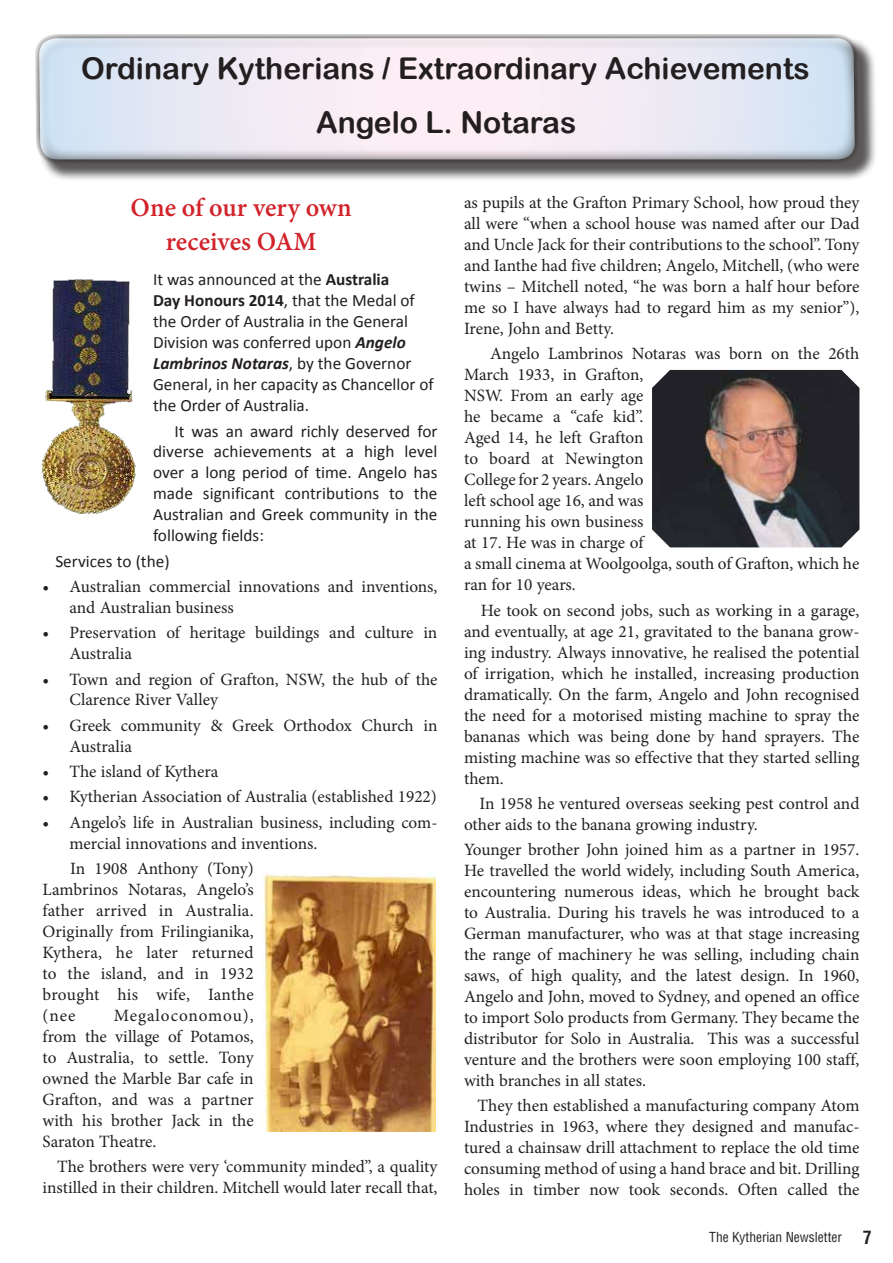
<style>
.page{position:relative;width:893px;height:1263px;background:#fff}
.page>*{position:absolute;margin:0;border:0;box-sizing:border-box;transform-origin:0 0}
.t1{font:30px/54px "Arial Rounded MT Bold";color:#231f20;text-align:center}
.t2{font:700 28.5px/34.2px "Adobe Devanagari";color:#d2232a;text-align:center}
.t3{font:17.25px/21px "Minion Pro";color:#231f20}
.t4{font:17.25px/21px "Calibri";color:#231f20}
.t5{font:condensed 13.5px "Helvetica LT Std";color:#231f20}
.s1{font-weight:700}
.s2{font-weight:700;font-style:italic}
.s3{font-weight:700;font-size:18px}
</style>
<div class="page">
<div style="left:37px;top:36px;width:840px;height:146px;background:#231f20;opacity:.75"></div>
<svg style="left:35px;top:34px;width:826px;height:132px;background:#dddbe4"></svg>
<img style="left:41px;top:279px;width:95px;height:235px">
<img style="left:262px;top:874px;width:174px;height:257px">
<img style="left:652px;top:370px;width:207px;height:177px">
<h1 class="t1" style="left:81px;top:41px;width:730px">Ordinary Kytherians / Extraordinary Achievements<br>Angelo L. Notaras</h1>
<h2 class="t2" style="left:131px;top:193px;width:223px">One of our very own receives OAM</h2>
<p class="t4" style="left:153px;top:268px;width:282px">It was announced at the <span class="s1">Australia<br>Day Honours 2014</span>, that the Medal of the Order of Australia in the General Division was conferred upon <span class="s2">Angelo Lambrinos Notaras</span>, by the Governor General, in her capacity as Chancellor of the Order of Australia.</p>
<p class="t4" style="left:153px;top:419px;width:286px;text-align:justify;text-indent:21px">It was an award richly deserved for diverse achievements at a high level over a long period of time. Angelo has made significant contributions to the Australian and Greek community in the following fields:</p>
<p class="t4" style="left:55px;top:550px;width:116px">Services to (the)</p>
<p class="t3" style="left:70px;top:576px;width:369px;text-indent:-27px">• Australian commercial innovations and inventions, and Australian business</p>
<p class="t3" style="left:70px;top:622px;width:369px;text-indent:-27px">• Preservation of heritage buildings and culture in<br>Australia</p>
<p class="t3" style="left:70px;top:668px;width:369px;text-indent:-27px">• Town and region of Grafton, NSW, the hub of the<br>Clarence River Valley</p>
<p class="t3" style="left:70px;top:715px;width:369px;text-indent:-27px">• Greek community &amp; Greek Orthodox Church in<br>Australia</p>
<p class="t3" style="left:43px;top:761px;width:177px">• The island of Kythera</p>
<p class="t3" style="left:43px;top:786px;width:396px">• Kytherian Association of Australia (established 1922)</p>
<p class="t3" style="left:70px;top:811px;width:369px;text-indent:-27px">• Angelo’s life in Australian business, including com&shy;mercial innovations and inventions.</p>
<p class="t3" style="left:43px;top:858px;width:213px;text-align:justify;text-indent:28px">In 1908 Anthony (Tony)<br>Lambrinos Notaras, Angelo’s father arrived in Australia.<br>Originally from Frilingianika, Kythera, he later returned to the island, and in 1932 brought his wife, Ianthe (nee</p>
<p class="t3" style="left:43px;top:1005px;width:213px;text-align:justify;text-indent:71px">Megaloconomou), from the village of Potamos, to Australia, to settle. Tony owned the Marble Bar cafe in Grafton, and was a partner with his brother Jack in the Saraton Theatre.</p>
<p class="t3" style="left:43px;top:1156px;width:396px;text-align:right">The brothers were very ‘community minded”, a quality instilled in their children. Mitchell would later recall that,</p>
<p class="t3" style="left:464px;top:192px;width:397px;text-align:justify">as pupils at the Grafton Primary School, how proud they all were “when a school house was named after our Dad and Uncle Jack for their contributions to the school”. Tony and Ianthe had five children; Angelo, Mitchell, (who were twins – Mitchell noted, “he was born a half hour before me so I have always had to regard him as my senior”), Irene, John and Betty.</p>
<p class="t3" style="left:464px;top:343px;width:397px;text-indent:26px">Angelo Lambrinos Notaras was born on the 26th<br>March 1933, in Grafton,<br>NSW. From an early age<br>he became a “cafe kid”.<br>Aged 14, he left Grafton<br>to board at Newington<br>College for 2 years. Angelo<br>left school age 16, and was<br>running his own business<br>at 17. He was in charge of<br>a small cinema at Woolgoolga, south of Grafton, which he ran for 10 years.</p>
<p class="t3" style="left:464px;top:600px;width:397px;text-align:justify;text-indent:17px">He took on second jobs, such as working in a garage, and eventually, at age 21, gravitated to the banana grow&shy;ing industry. Always innovative, he realised the potential of irrigation, which he installed, increasing production dramatically. On the farm, Angelo and John recognised the need for a motorised misting machine to spray the bananas which was being done by hand sprayers. The misting machine was so effective that they started selling them.</p>
<p class="t3" style="left:464px;top:793px;width:397px;text-indent:15px">In 1958 he ventured overseas seeking pest control and other aids to the banana growing industry.</p>
<p class="t3" style="left:464px;top:839px;width:397px;text-align:justify">Younger brother John joined him as a partner in 1957.<br>He travelled the world widely, including South America, encountering numerous ideas, which he brought back to Australia. During his travels he was introduced to a German manufacturer, who was at that stage increasing the range of machinery he was selling, including chain saws, of high quality, and the latest design. In 1960, Angelo and John, moved to Sydney, and opened an office to import Solo products from Germany. They became the distributor for Solo in Australia. This was a successful venture and the brothers were soon employing 100 staff, with branches in all states.</p>
<p class="t3" style="left:464px;top:1095px;width:397px;text-align:justify;text-indent:14px">They then established a manufacturing company Atom Industries in 1963, where they designed and manufac&shy;tured a chainsaw drill attachment to replace the old time consuming method of using a hand brace and bit. Drilling holes in timber now took seconds. Often called the</p>
<p class="t5" style="left:709px;top:1229px;width:164px">The Kytherian Newsletter <span class="s3">7</span></p>
</div>
